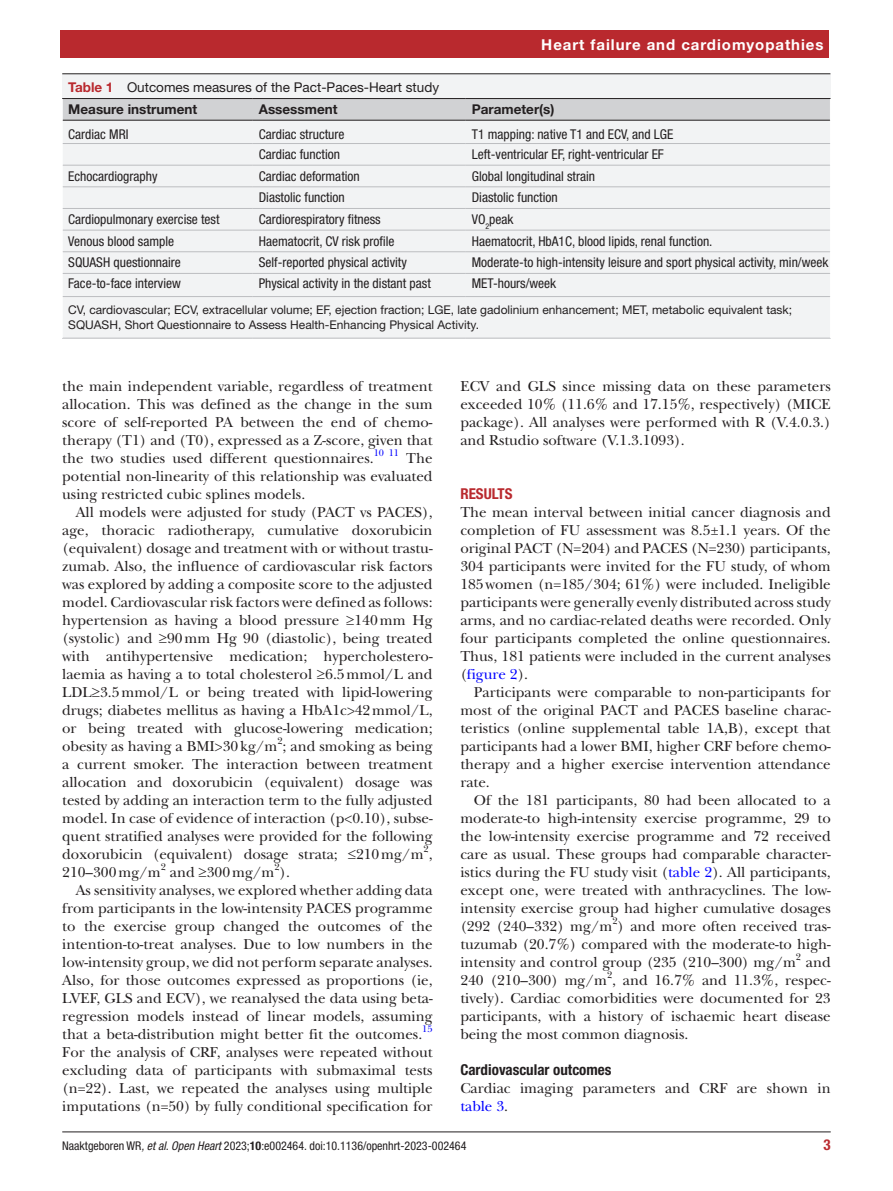
<style>
.page{position:relative;width:893px;height:1191px;background:#fff}
.page>*{position:absolute;margin:0;border:0;box-sizing:border-box;transform-origin:0 0}
.t1{font:15px/18px "New Baskerville";color:#231f20;text-align:justify}
.t2{font:700 15px "Helvetica Neue LT Std";letter-spacing:.065em;color:#fff}
.t3{font:700 condensed 15px "Helvetica Neue LT Std";color:#231f20}
.t4{font:700 condensed 15px "Helvetica Neue LT Std";color:#b9292e}
.t5{font:condensed 13.5px "Helvetica Neue LT Std";color:#231f20}
.t6{font:13.5px/22px "Helvetica Neue LT Std";color:#231f20}
.t7{font:700 13.5px "Helvetica Neue LT Std";color:#231f20}
.t8{font:12px/15px "Helvetica Neue LT Std";color:#231f20}
.t9{font:condensed 12px "Helvetica Neue LT Std";color:#231f20}
.t10{font:9.9px "New Baskerville";color:#231f20}
.t11{font:9.9px "New Baskerville";color:#00f}
.s1{font-weight:700;color:#b9292e}
.s2{font-weight:700}
.s3{color:#00f}
.s4{font-style:italic}
</style>
<div class="page">
<hr style="left:62px;top:1131px;width:769px;height:1px;background:#231f20">
<div style="left:61px;top:31px;width:768px;height:27px;background:#b9292e"></div>
<div style="left:62px;top:74px;width:768px;height:264px;background:#f2f3f4"></div>
<hr style="left:62px;top:73px;width:768px;height:1px;background:#231f20">
<hr style="left:62px;top:98px;width:191px;height:1px;background:#231f20">
<hr style="left:253px;top:98px;width:213px;height:1px;background:#231f20">
<hr style="left:466px;top:98px;width:364px;height:1px;background:#231f20">
<hr style="left:253px;top:296px;width:213px;height:1px;background:#bcbdc0">
<hr style="left:466px;top:296px;width:364px;height:1px;background:#bcbdc0">
<hr style="left:62px;top:296px;width:191px;height:1px;background:#bcbdc0">
<hr style="left:62px;top:338px;width:191px;height:1px;background:#bcbdc0">
<hr style="left:253px;top:338px;width:213px;height:1px;background:#bcbdc0">
<hr style="left:466px;top:338px;width:364px;height:1px;background:#bcbdc0">
<hr style="left:62px;top:296px;width:1px;height:42px;background:#fff">
<svg style="left:62px;top:99px;width:769px;height:175px"></svg>
<p class="t2" style="left:541px;top:35px;width:284px">Heart failure and cardiomyopathies</p>
<p class="t6" style="left:68px;top:76px;width:372px"><span class="s1">Table 1</span> Outcomes measures of the Pact-Paces-Heart study<br><span class="s2">Measure instrument</span></p>
<p class="t7" style="left:259px;top:101px;width:80px">Assessment</p>
<p class="t7" style="left:472px;top:101px;width:84px">Parameter(s)</p>
<p class="t5" style="left:68px;top:126px;width:62px">Cardiac MRI</p>
<p class="t5" style="left:259px;top:126px;width:87px">Cardiac structure</p>
<p class="t5" style="left:472px;top:126px;width:203px">T1 mapping: native T1 and ECV, and LGE</p>
<p class="t5" style="left:259px;top:147px;width:83px">Cardiac function</p>
<p class="t5" style="left:472px;top:147px;width:194px">Left-ventricular EF, right-ventricular EF</p>
<p class="t5" style="left:68px;top:168px;width:91px">Echocardiography</p>
<p class="t5" style="left:259px;top:168px;width:103px">Cardiac deformation</p>
<p class="t5" style="left:472px;top:168px;width:125px">Global longitudinal strain</p>
<p class="t5" style="left:259px;top:190px;width:87px">Diastolic function</p>
<p class="t5" style="left:472px;top:190px;width:87px">Diastolic function</p>
<p class="t5" style="left:68px;top:211px;width:153px">Cardiopulmonary exercise test</p>
<p class="t5" style="left:259px;top:211px;width:124px">Cardiorespiratory fitness</p>
<p class="t5" style="left:472px;top:211px;width:43px">VO<sub>2</sub>peak</p>
<p class="t5" style="left:68px;top:233px;width:107px">Venous blood sample</p>
<p class="t5" style="left:259px;top:233px;width:137px">Haematocrit, CV risk profile</p>
<p class="t5" style="left:472px;top:233px;width:242px">Haematocrit, HbA1C, blood lipids, renal function.</p>
<p class="t5" style="left:68px;top:255px;width:114px">SQUASH questionnaire</p>
<p class="t5" style="left:259px;top:255px;width:150px">Self-reported physical activity</p>
<p class="t5" style="left:472px;top:255px;width:358px">Moderate-to high-intensity leisure and sport physical activity, min/week</p>
<p class="t5" style="left:68px;top:275px;width:114px">Face-to-face interview</p>
<p class="t5" style="left:259px;top:275px;width:174px">Physical activity in the distant past</p>
<p class="t5" style="left:472px;top:275px;width:86px">MET-hours/week</p>
<p class="t8" style="left:68px;top:302px;width:725px">CV, cardiovascular; ECV, extracellular volume; EF, ejection fraction; LGE, late gadolinium enhancement; MET, metabolic equivalent task;<br>SQUASH, Short Questionnaire to Assess Health-Enhancing Physical Activity.</p>
<p class="t1" style="left:62px;top:377px;width:372px">the main independent variable, regardless of treatment allocation. This was defined as the change in the sum score of self-reported PA between the end of chemo&shy;therapy (T1) and (T0), expressed as a Z-score, given that the two studies used different questionnaires.<sup>10</sup> <sup>11</sup></p>
<p class="t1" style="left:62px;top:449px;width:372px;text-indent:344px">The potential non-linearity of this relationship was evaluated using restricted cubic splines models.</p>
<p class="t1" style="left:62px;top:503px;width:372px;text-indent:13px">All models were adjusted for study (PACT vs PACES), age, thoracic radiotherapy, cumulative doxorubicin (equivalent) dosage and treatment with or without trastu&shy;zumab. Also, the influence of cardiovascular risk factors was explored by adding a composite score to the adjusted model. Cardiovascular risk factors were defined as follows: hypertension as having a blood pressure ≥140mm Hg (systolic) and ≥90mm Hg 90 (diastolic), being treated with antihypertensive medication; hypercholestero&shy;laemia as having a to total cholesterol ≥6.5mmol/L and LDL≥3.5mmol/L or being treated with lipid-lowering drugs; diabetes mellitus as having a HbA1c&gt;42mmol/L, or being treated with glucose-lowering medication; obesity as having a BMI&gt;30kg/m ; and smoking as being</p>
<p class="t10" style="left:277px;top:735px;width:7px">2</p>
<p class="t1" style="left:62px;top:755px;width:372px">a current smoker. The interaction between treatment allocation and doxorubicin (equivalent) dosage was tested by adding an interaction term to the fully adjusted model. In case of evidence of interaction (p&lt;0.10), subse&shy;quent stratified analyses were provided for the following doxorubicin (equivalent) dosage strata; ≤210mg/m ,</p>
<p class="t10" style="left:424px;top:843px;width:7px">2</p>
<p class="t10" style="left:274px;top:861px;width:7px">2</p>
<p class="t1" style="left:62px;top:881px;width:372px;text-indent:14px">As sensitivity analyses, we explored whether adding data from participants in the low-intensity PACES programme to the exercise group changed the outcomes of the intention-to-treat analyses. Due to low numbers in the low-intensity group, we did not perform separate analyses.<br>Also, for those outcomes expressed as proportions (ie, LVEF, GLS and ECV), we reanalysed the data using beta&shy;regression models instead of linear models, assuming that a beta-distribution might better fit the outcomes.</p>
<p class="t1" style="left:62px;top:863px;width:100px">210–300mg/m</p>
<p class="t10" style="left:161px;top:861px;width:7px">2</p>
<p class="t1" style="left:170px;top:863px;width:122px">and ≥300mg/m ).</p>
<p class="t11" style="left:422px;top:1023px;width:12px">15</p>
<p class="t1" style="left:62px;top:1043px;width:372px">For the analysis of CRF, analyses were repeated without excluding data of participants with submaximal tests (n=22). Last, we repeated the analyses using multiple imputations (n=50) by fully conditional specification for</p>
<p class="t1" style="left:460px;top:377px;width:372px">ECV and GLS since missing data on these parameters exceeded 10% (11.6% and 17.15%, respectively) (MICE package). All analyses were performed with R (V.4.0.3.) and Rstudio software (V.1.3.1093).</p>
<p class="t4" style="left:460px;top:484px;width:54px">RESULTS</p>
<p class="t1" style="left:460px;top:503px;width:372px">The mean interval between initial cancer diagnosis and completion of FU assessment was 8.5±1.1 years. Of the original PACT (N=204) and PACES (N=230) participants, 304 participants were invited for the FU study, of whom 185women (n=185/304; 61%) were included. Ineligible participants were generally evenly distributed across study arms, and no cardiac-related deaths were recorded. Only four participants completed the online questionnaires.<br>Thus, 181 patients were included in the current analyses (<span class="s3">figure 2</span>).</p>
<p class="t1" style="left:460px;top:683px;width:372px;text-indent:14px">Participants were comparable to non-participants for most of the original PACT and PACES baseline charac&shy;teristics (online supplemental table 1A,B), except that participants had a lower BMI, higher CRF before chemo&shy;therapy and a higher exercise intervention attendance rate.</p>
<p class="t1" style="left:460px;top:791px;width:372px;text-indent:14px">Of the 181 participants, 80 had been allocated to a moderate-to high-intensity exercise programme, 29 to the low-intensity exercise programme and 72 received care as usual. These groups had comparable character&shy;istics during the FU study visit (<span class="s3">table 2</span>). All participants, except one, were treated with anthracyclines. The low&shy;intensity exercise group had higher cumulative dosages (292 (240–332) mg/m ) and more often received tras-</p>
<p class="t10" style="left:612px;top:915px;width:7px">2</p>
<p class="t1" style="left:460px;top:935px;width:372px">tuzumab (20.7%) compared with the moderate-to high&shy;intensity and control group (235 (210–300) mg/m</p>
<p class="t10" style="left:796px;top:951px;width:7px">2</p>
<p class="t1" style="left:460px;top:953px;width:372px;text-align:right">and<br>240 (210–300) mg/m , and 16.7% and 11.3%, respec-</p>
<p class="t10" style="left:607px;top:969px;width:7px">2</p>
<p class="t1" style="left:460px;top:989px;width:372px">tively). Cardiac comorbidities were documented for 23 participants, with a history of ischaemic heart disease being the most common diagnosis.</p>
<p class="t3" style="left:460px;top:1060px;width:153px">Cardiovascular outcomes</p>
<p class="t1" style="left:460px;top:1079px;width:372px">Cardiac imaging parameters and CRF are shown in <span class="s3">table 3</span>.</p>
<p class="t9" style="left:62px;top:1139px;width:406px">Naaktgeboren WR<span class="s4">, et al. Open Heart</span> 2023;<span class="s2">10</span>:e002464. doi:10.1136/openhrt-2023-002464</p>
<p class="t4" style="left:823px;top:1135px;width:9px">3</p>
</div>
